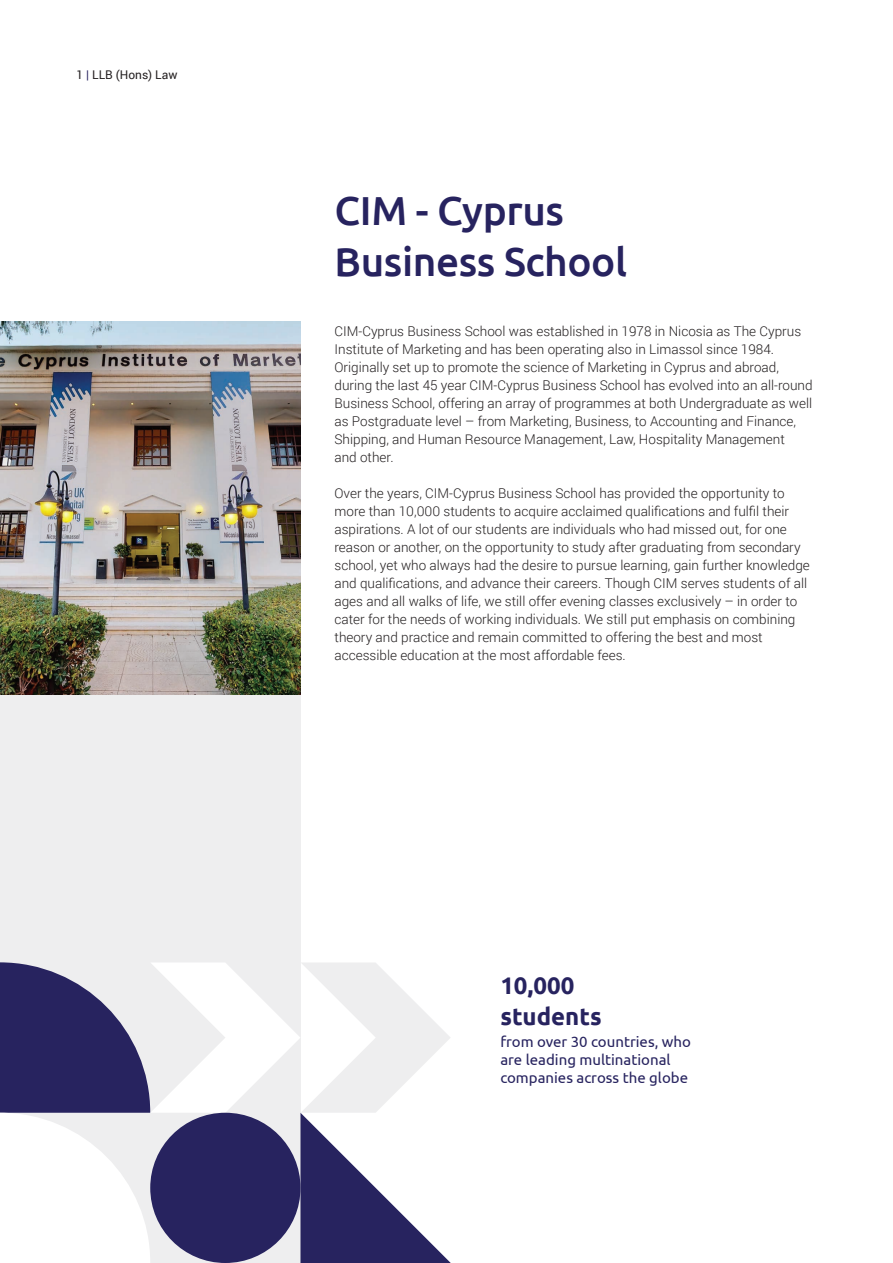
<style>
.page{position:relative;width:893px;height:1263px;background:#fff}
.page>*{position:absolute;margin:0;border:0;box-sizing:border-box;transform-origin:0 0}
.t1{font:500 40.5px/51px "Ubuntu";letter-spacing:-.01em;color:#27235f}
.t2{font:700 24px/30.6px "Ubuntu";color:#27235f}
.t3{font:15px/18px "Ubuntu";color:#27235f}
.t4{font:300 13.5px/18px "Roboto";color:#231f20}
.t5{font:12px "Roboto";color:#231f20}
.s1{color:#27235f}
</style>
<div class="page">
<div style="left:0;top:694px;width:300px;height:569px;background:#eeeeef"></div>
<img style="left:0;top:322px;width:300px;height:372px">
<svg style="left:0;top:962px;width:451px;height:301px"></svg>
<p class="t5" style="left:77px;top:67px;width:102px">1 <span class="s1">|</span> LLB (Hons) Law</p>
<h1 class="t1" style="left:334px;top:184px;width:294px">CIM - Cyprus<br>Business School</h1>
<p class="t4" style="left:334px;top:322px;width:480px">CIM-Cyprus Business School was established in 1978 in Nicosia as The Cyprus Institute of Marketing and has been operating also in Limassol since 1984.<br>Originally set up to promote the science of Marketing in Cyprus and abroad, during the last 45 year CIM-Cyprus Business School has evolved into an all-round Business School, offering an array of programmes at both Undergraduate as well as Postgraduate level – from Marketing, Business, to Accounting and Finance, Shipping, and Human Resource Management, Law, Hospitality Management<br>and other.</p>
<p class="t4" style="left:334px;top:484px;width:477px">Over the years, CIM-Cyprus Business School has provided the opportunity to more than 10,000 students to acquire acclaimed qualifications and fulfil their aspirations. A lot of our students are individuals who had missed out, for one reason or another, on the opportunity to study after graduating from secondary school, yet who always had the desire to pursue learning, gain further knowledge and qualifications, and advance their careers. Though CIM serves students of all ages and all walks of life, we still offer evening classes exclusively – in order to cater for the needs of working individuals. We still put emphasis on combining theory and practice and remain committed to offering the best and most accessible education at the most affordable fees.</p>
<h2 class="t2" style="left:500px;top:970px;width:103px">10,000 students</h2>
<p class="t3" style="left:500px;top:1032px;width:192px">from over 30 countries, who are leading multinational companies across the globe</p>
</div>
